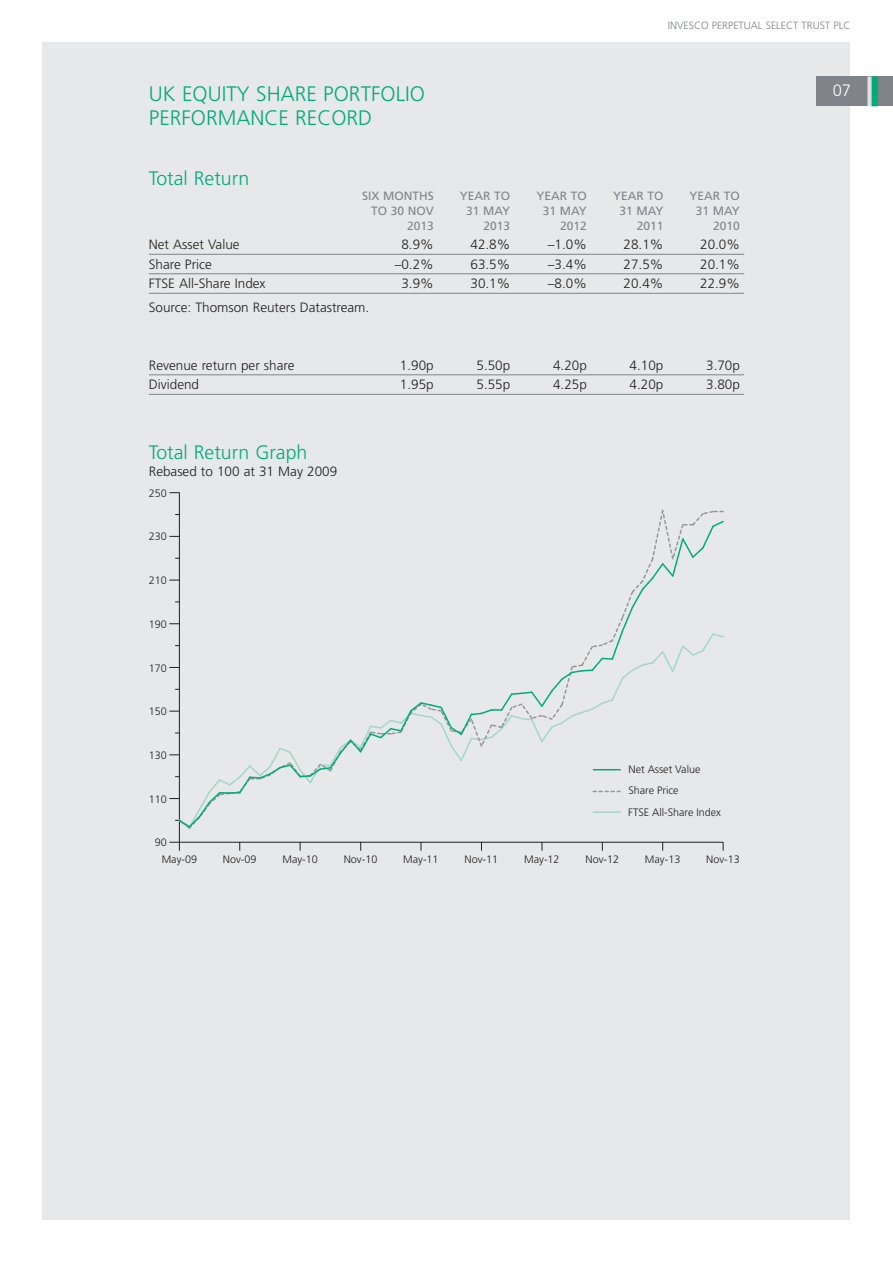
<style>
.page{position:relative;width:893px;height:1263px;background:#fff}
.page>*{position:absolute;margin:0;border:0;box-sizing:border-box;transform-origin:0 0}
.t1{font:300 21px/24px "Frutiger";color:#00ac7c}
.t2{font:300 19.5px "Frutiger";color:#00ac7c}
.t3{font:300 16.5px "Frutiger";color:#fff}
.t4{font:300 13.5px "Frutiger";color:#231f20}
.t5{font:12px "Frutiger";color:#80838a}
.t6{font:300 10.8px "Frutiger";color:#231f20}
.t7{font:300 10.5px "Frutiger";color:#80838a}
</style>
<div class="page">
<div style="left:43px;top:43px;width:807px;height:1177px;background:#e7e8e9"></div>
<div style="left:816px;top:77px;width:77px;height:29px;background:#80838a"></div>
<div style="left:867px;top:77px;width:5px;height:29px;background:#dfe0e1"></div>
<div style="left:872px;top:77px;width:6px;height:29px;background:#00ac7c"></div>
<hr style="left:149px;top:254px;width:595px;height:1px;background:#80838a">
<hr style="left:149px;top:273px;width:595px;height:1px;background:#80838a">
<hr style="left:149px;top:293px;width:595px;height:1px;background:#80838a">
<hr style="left:149px;top:374px;width:595px;height:1px;background:#80838a">
<hr style="left:149px;top:394px;width:595px;height:1px;background:#80838a">
<hr style="left:179px;top:842px;width:544px;height:1px;background:#231f20">
<hr style="left:179px;top:493px;width:1px;height:349px;background:#231f20">
<svg style="left:169px;top:842px;width:11px;height:9px"></svg>
<svg style="left:169px;top:509px;width:555px;height:321px"></svg>
<p class="t1" style="left:149px;top:83px;width:278px">UK EQUITY SHARE PORTFOLIO<br>PERFORMANCE RECORD</p>
<p class="t2" style="left:149px;top:170px;width:102px">Total Return</p>
<p class="t7" style="left:668px;top:21px;width:184px">INVESCO PERPETUAL SELECT TRUST PLC</p>
<p class="t3" style="left:833px;top:83px;width:20px">07</p>
<p class="t5" style="left:362px;top:191px;width:73px">SIX MONTHS</p>
<p class="t5" style="left:460px;top:191px;width:52px">YEAR TO</p>
<p class="t5" style="left:536px;top:191px;width:52px">YEAR TO</p>
<p class="t5" style="left:613px;top:191px;width:52px">YEAR TO</p>
<p class="t5" style="left:690px;top:191px;width:52px">YEAR TO</p>
<p class="t5" style="left:371px;top:206px;width:64px">TO 30 NOV</p>
<p class="t5" style="left:466px;top:206px;width:46px">31 MAY</p>
<p class="t5" style="left:543px;top:206px;width:46px">31 MAY</p>
<p class="t5" style="left:619px;top:206px;width:46px">31 MAY</p>
<p class="t5" style="left:696px;top:206px;width:46px">31 MAY</p>
<p class="t5" style="left:407px;top:221px;width:28px">2013</p>
<p class="t5" style="left:484px;top:221px;width:28px">2013</p>
<p class="t5" style="left:560px;top:221px;width:28px">2012</p>
<p class="t5" style="left:637px;top:221px;width:28px">2011</p>
<p class="t5" style="left:713px;top:221px;width:28px">2010</p>
<p class="t4" style="left:149px;top:239px;width:92px">Net Asset Value</p>
<p class="t4" style="left:401px;top:239px;width:34px">8.9%</p>
<p class="t4" style="left:470px;top:239px;width:41px">42.8%</p>
<p class="t4" style="left:548px;top:239px;width:41px">–1.0%</p>
<p class="t4" style="left:624px;top:239px;width:41px">28.1%</p>
<p class="t4" style="left:700px;top:239px;width:41px">20.0%</p>
<p class="t4" style="left:149px;top:259px;width:65px">Share Price</p>
<p class="t4" style="left:395px;top:259px;width:41px">–0.2%</p>
<p class="t4" style="left:470px;top:259px;width:41px">63.5%</p>
<p class="t4" style="left:548px;top:259px;width:41px">–3.4%</p>
<p class="t4" style="left:624px;top:259px;width:41px">27.5%</p>
<p class="t4" style="left:700px;top:259px;width:41px">20.1%</p>
<p class="t4" style="left:149px;top:278px;width:118px">FTSE All-Share Index</p>
<p class="t4" style="left:401px;top:278px;width:34px">3.9%</p>
<p class="t4" style="left:470px;top:278px;width:41px">30.1%</p>
<p class="t4" style="left:548px;top:278px;width:41px">–8.0%</p>
<p class="t4" style="left:624px;top:278px;width:41px">20.4%</p>
<p class="t4" style="left:700px;top:278px;width:41px">22.9%</p>
<p class="t4" style="left:149px;top:302px;width:222px">Source: Thomson Reuters Datastream.</p>
<p class="t4" style="left:149px;top:360px;width:147px">Revenue return per share</p>
<p class="t4" style="left:400px;top:360px;width:35px">1.90p</p>
<p class="t4" style="left:476px;top:360px;width:35px">5.50p</p>
<p class="t4" style="left:553px;top:360px;width:35px">4.20p</p>
<p class="t4" style="left:630px;top:360px;width:35px">4.10p</p>
<p class="t4" style="left:706px;top:360px;width:35px">3.70p</p>
<p class="t4" style="left:149px;top:379px;width:52px">Dividend</p>
<p class="t4" style="left:400px;top:379px;width:35px">1.95p</p>
<p class="t4" style="left:476px;top:379px;width:35px">5.55p</p>
<p class="t4" style="left:553px;top:379px;width:35px">4.25p</p>
<p class="t4" style="left:630px;top:379px;width:35px">4.20p</p>
<p class="t4" style="left:706px;top:379px;width:35px">3.80p</p>
<p class="t2" style="left:149px;top:445px;width:160px">Total Return Graph</p>
<p class="t4" style="left:149px;top:466px;width:190px">Rebased to 100 at 31 May 2009</p>
<p class="t6" style="left:149px;top:489px;width:20px">250</p>
<p class="t6" style="left:149px;top:532px;width:20px">230</p>
<p class="t6" style="left:149px;top:576px;width:20px">210</p>
<p class="t6" style="left:149px;top:620px;width:20px">190</p>
<p class="t6" style="left:149px;top:663px;width:20px">170</p>
<p class="t6" style="left:149px;top:707px;width:20px">150</p>
<p class="t6" style="left:149px;top:751px;width:20px">130</p>
<p class="t6" style="left:149px;top:794px;width:20px">110</p>
<p class="t6" style="left:155px;top:838px;width:14px">90</p>
<p class="t6" style="left:628px;top:764px;width:74px">Net Asset Value</p>
<p class="t6" style="left:628px;top:786px;width:52px">Share Price</p>
<p class="t6" style="left:628px;top:808px;width:94px">FTSE All-Share Index</p>
<p class="t6" style="left:162px;top:855px;width:37px">May-09</p>
<p class="t6" style="left:223px;top:855px;width:35px">Nov-09</p>
<p class="t6" style="left:282px;top:855px;width:37px">May-10</p>
<p class="t6" style="left:344px;top:855px;width:35px">Nov-10</p>
<p class="t6" style="left:403px;top:855px;width:37px">May-11</p>
<p class="t6" style="left:464px;top:855px;width:35px">Nov-11</p>
<p class="t6" style="left:524px;top:855px;width:37px">May-12</p>
<p class="t6" style="left:585px;top:855px;width:35px">Nov-12</p>
<p class="t6" style="left:645px;top:855px;width:37px">May-13</p>
<p class="t6" style="left:706px;top:855px;width:35px">Nov-13</p>
</div>
